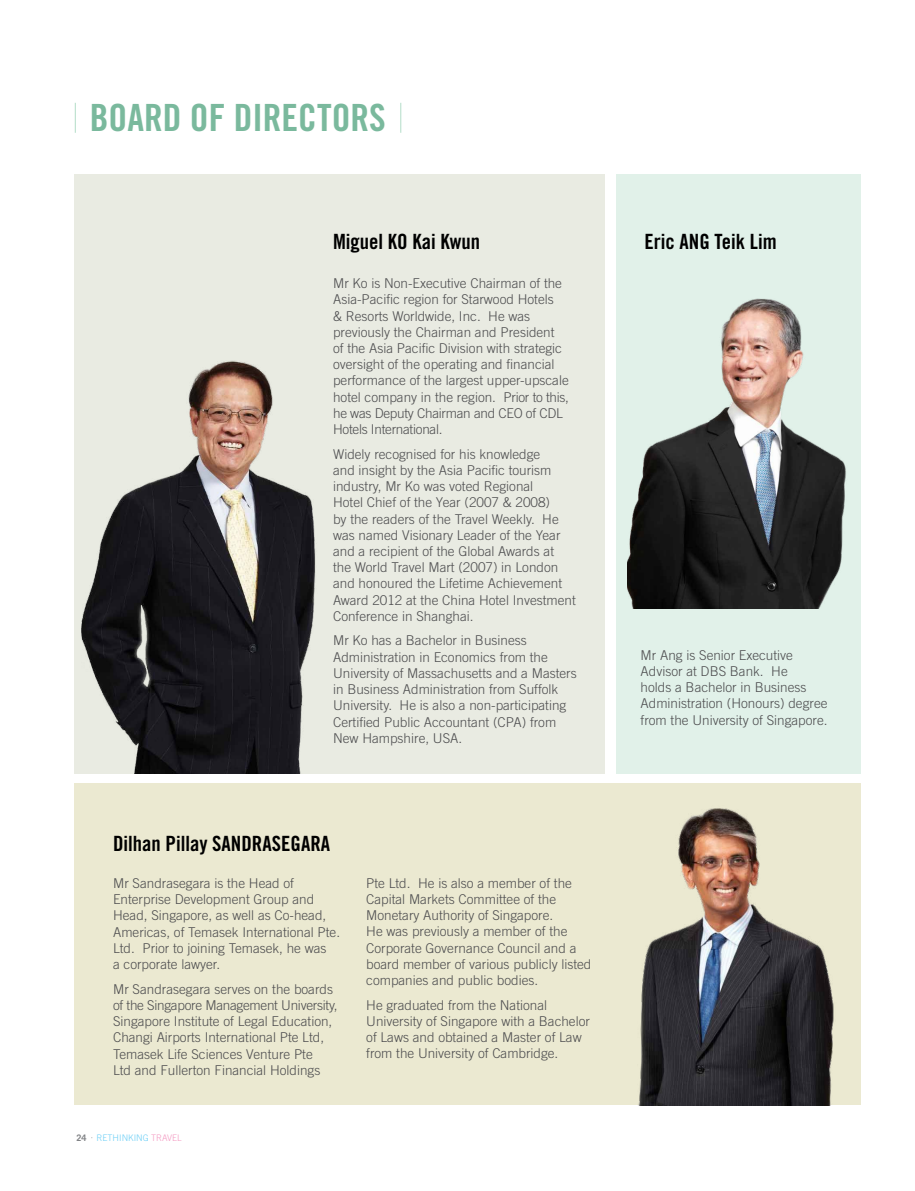
<style>
.page{position:relative;width:915px;height:1191px;background:#fff}
.page>*{position:absolute;margin:0;border:0;box-sizing:border-box;transform-origin:0 0}
.t1{font:37.5px "Trade Gothic Bold Cond Twenty";color:#7ab99d}
.t2{font:21px "Trade Gothic Bold Cond Twenty";color:#000}
.t3{font:300 13.5px/16.2px "Trade Gothic";color:#4d4d4f}
.t4{font:300 9px "Trade Gothic";color:#6dcff6}
.s1{font-weight:700;color:#808285}
.s2{color:#f49ac2}
</style>
<div class="page">
<div style="left:75px;top:174px;width:530px;height:599px;background:#e9ebe2"></div>
<hr style="left:75px;top:103px;width:1px;height:30px;background:#bbe1ce">
<hr style="left:400px;top:103px;width:1px;height:30px;background:#bbe1ce">
<img style="left:81px;top:360px;width:235px;height:413px">
<div style="left:75px;top:783px;width:785px;height:322px;background:#ebe9d1"></div>
<img style="left:638px;top:808px;width:196px;height:297px">
<div style="left:615px;top:174px;width:245px;height:599px;background:#e1f1e9"></div>
<img style="left:627px;top:298px;width:219px;height:310px">
<h1 class="t1" style="left:90px;top:95px;width:297px">BOARD OF DIRECTORS</h1>
<h2 class="t2" style="left:333px;top:229px;width:148px">Miguel KO Kai Kwun</h2>
<p class="t3" style="left:333px;top:275px;width:237px">Mr Ko is Non-Executive Chairman of the Asia-Pacific region for Starwood Hotels<br>&amp; Resorts Worldwide, Inc. He was previously the Chairman and President<br>of the Asia Pacific Division with strategic oversight of the operating and financial performance of the largest upper-upscale hotel company in the region. Prior to this, he was Deputy Chairman and CEO of CDL Hotels International.</p>
<p class="t3" style="left:333px;top:445px;width:244px">Widely recognised for his knowledge<br>and insight by the Asia Pacific tourism industry, Mr Ko was voted Regional<br>Hotel Chief of the Year (2007 &amp; 2008)<br>by the readers of the Travel Weekly. He was named Visionary Leader of the Year and a recipient of the Global Awards at<br>the World Travel Mart (2007) in London and honoured the Lifetime Achievement Award 2012 at the China Hotel Investment Conference in Shanghai.</p>
<p class="t3" style="left:333px;top:632px;width:245px">Mr Ko has a Bachelor in Business Administration in Economics from the University of Massachusetts and a Masters in Business Administration from Suffolk University. He is also a non-participating Certified Public Accountant (CPA) from New Hampshire, USA.</p>
<h2 class="t2" style="left:113px;top:831px;width:218px">Dilhan Pillay SANDRASEGARA</h2>
<p class="t3" style="left:113px;top:875px;width:228px">Mr Sandrasegara is the Head of Enterprise Development Group and Head, Singapore, as well as Co-head, Americas, of Temasek International Pte.<br>Ltd. Prior to joining Temasek, he was<br>a corporate lawyer.</p>
<p class="t3" style="left:113px;top:980px;width:226px">Mr Sandrasegara serves on the boards of the Singapore Management University, Singapore Institute of Legal Education, Changi Airports International Pte Ltd, Temasek Life Sciences Venture Pte<br>Ltd and Fullerton Financial Holdings</p>
<p class="t4" style="left:77px;top:1132px;width:106px"><span class="s1">24</span> RETHINKING <span class="s2">TRAVEL</span></p>
<p class="t3" style="left:366px;top:874px;width:227px">Pte Ltd. He is also a member of the Capital Markets Committee of the Monetary Authority of Singapore.<br>He was previously a member of the Corporate Governance Council and a board member of various publicly listed companies and public bodies.</p>
<p class="t3" style="left:366px;top:996px;width:225px">He graduated from the National University of Singapore with a Bachelor of Laws and obtained a Master of Law from the University of Cambridge.</p>
<h2 class="t2" style="left:644px;top:229px;width:134px">Eric ANG Teik Lim</h2>
<p class="t3" style="left:640px;top:647px;width:188px">Mr Ang is Senior Executive<br>Advisor at DBS Bank. He<br>holds a Bachelor in Business<br>Administration (Honours) degree from the University of Singapore.</p>
</div>
